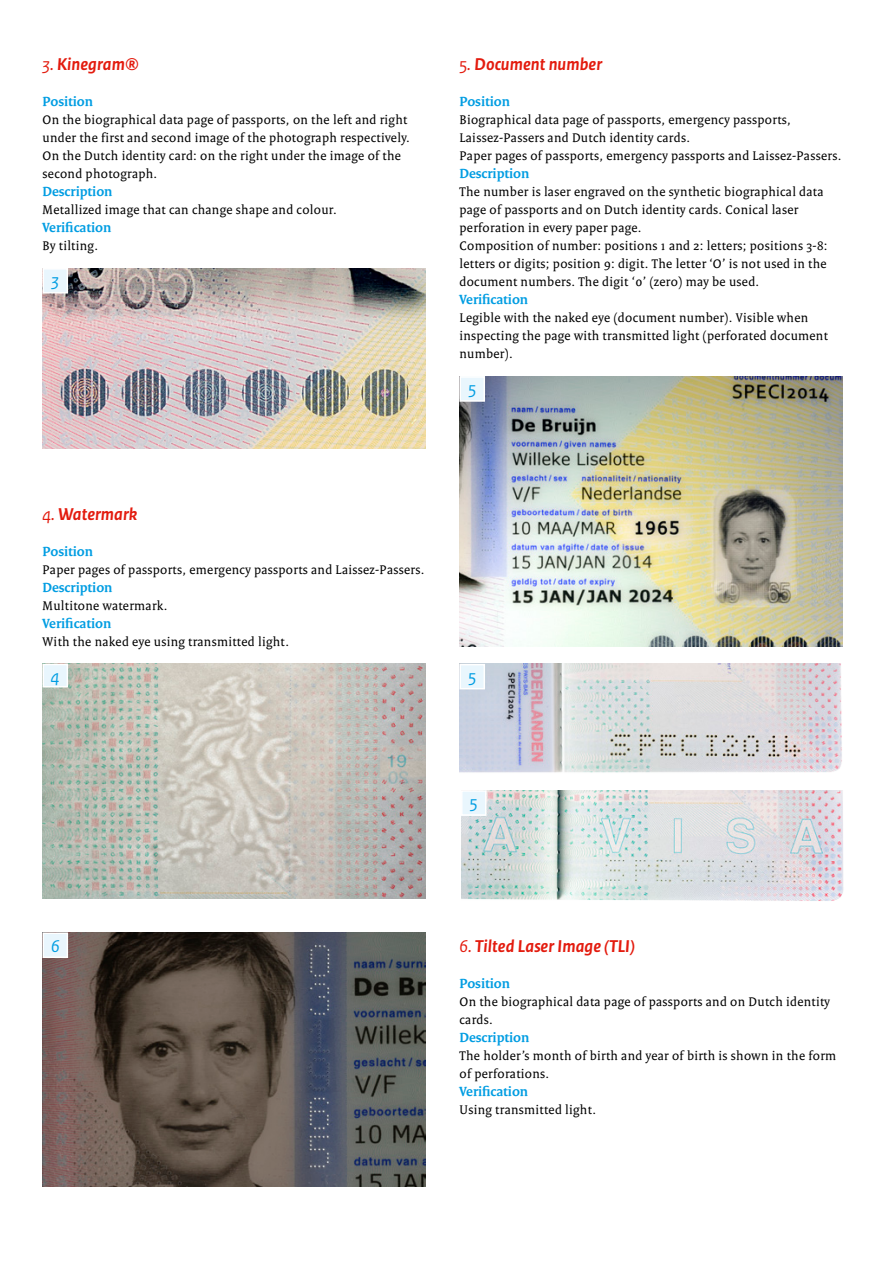
<style>
.page{position:relative;width:885px;height:1263px;background:#fff}
.page>*{position:absolute;margin:0;border:0;box-sizing:border-box;transform-origin:0 0}
.Rood_Tussenkopje_San{font:italic 700 18px "Rijksoverheid Sans Text";letter-spacing:.005em;color:#e31b0e}
.t1{font:italic 18px "Rijksoverheid Sans Text";color:#009de2}
.Blauw_tussenkopje_Se{font:700 14.25px "Rijksoverheid Serif";letter-spacing:-.005em;color:#009de2}
.Platte_Tekst{font:13.5px/18px "Rijksoverheid Serif";letter-spacing:.025em;color:#000}
.s1{font-weight:400}
</style>
<div class="page">
<img style="left:43px;top:268px;width:382px;height:180px">
<img style="left:43px;top:932px;width:382px;height:254px">
<div style="left:43px;top:933px;width:24px;height:24px;background:#e9f6fd"></div>
<div style="left:43px;top:932px;width:25px;height:26px;border:2px solid #fff"></div>
<div style="left:43px;top:269px;width:24px;height:24px;background:#e9f6fd"></div>
<div style="left:43px;top:268px;width:25px;height:26px;border:2px solid #fff"></div>
<img style="left:459px;top:376px;width:383px;height:270px">
<div style="left:460px;top:377px;width:24px;height:24px;background:#e9f6fd"></div>
<div style="left:459px;top:376px;width:26px;height:26px;border:2px solid #fff"></div>
<img style="left:459px;top:664px;width:383px;height:109px">
<img style="left:461px;top:790px;width:383px;height:111px">
<div style="left:460px;top:665px;width:24px;height:24px;background:#e9f6fd"></div>
<div style="left:459px;top:664px;width:26px;height:25px;border:2px solid #fff"></div>
<div style="left:461px;top:791px;width:24px;height:24px;background:#e9f6fd"></div>
<div style="left:461px;top:790px;width:25px;height:26px;border:2px solid #fff"></div>
<img style="left:43px;top:664px;width:382px;height:234px">
<div style="left:43px;top:664px;width:24px;height:23px;background:#e9f6fd"></div>
<div style="left:43px;top:664px;width:25px;height:23px;border:2px solid #fff"></div>
<p class="Rood_Tussenkopje_San" style="left:43px;top:54px;width:98px"><span class="s1">3.</span> Kinegram®</p>
<p class="Blauw_tussenkopje_Se" style="left:43px;top:93px;width:52px">Position</p>
<p class="Platte_Tekst" style="left:43px;top:111px;width:369px">On the biographical data page of passports, on the left and right under the first and second image of the photograph respectively.<br>On the Dutch identity card: on the right under the image of the second photograph.</p>
<p class="Blauw_tussenkopje_Se" style="left:43px;top:183px;width:71px">Description</p>
<p class="Platte_Tekst" style="left:43px;top:201px;width:296px">Metallized image that can change shape and colour.</p>
<p class="Blauw_tussenkopje_Se" style="left:43px;top:219px;width:70px">Verification</p>
<p class="Platte_Tekst" style="left:43px;top:237px;width:57px">By tilting.</p>
<p class="t1" style="left:52px;top:270px;width:9px">3</p>
<p class="Rood_Tussenkopje_San" style="left:459px;top:54px;width:144px"><span class="s1">5.</span> Document number</p>
<p class="Blauw_tussenkopje_Se" style="left:459px;top:93px;width:52px">Position</p>
<p class="Platte_Tekst" style="left:459px;top:111px;width:333px">Biographical data page of passports, emergency passports,<br>Laissez-Passers and Dutch identity cards.</p>
<p class="Platte_Tekst" style="left:459px;top:147px;width:383px">Paper pages of passports, emergency passports and Laissez-Passers.</p>
<p class="Blauw_tussenkopje_Se" style="left:459px;top:165px;width:71px">Description</p>
<p class="Platte_Tekst" style="left:459px;top:183px;width:365px">The number is laser engraved on the synthetic biographical data page of passports and on Dutch identity cards. Conical laser perforation in every paper page.</p>
<p class="Platte_Tekst" style="left:459px;top:237px;width:369px;text-align:justify">Composition of number: positions 1 and 2: letters; positions 3-8: letters or digits; position 9: digit. The letter ‘O’ is not used in the document numbers. The digit ‘0’ (zero) may be used.</p>
<p class="Blauw_tussenkopje_Se" style="left:459px;top:291px;width:70px">Verification</p>
<p class="Platte_Tekst" style="left:459px;top:309px;width:370px">Legible with the naked eye (document number). Visible when inspecting the page with transmitted light (perforated document number).</p>
<p class="t1" style="left:468px;top:378px;width:9px">5</p>
<p class="Rood_Tussenkopje_San" style="left:43px;top:504px;width:96px"><span class="s1">4.</span> Watermark</p>
<p class="Blauw_tussenkopje_Se" style="left:43px;top:543px;width:52px">Position</p>
<p class="Platte_Tekst" style="left:43px;top:561px;width:383px">Paper pages of passports, emergency passports and Laissez-Passers.</p>
<p class="Blauw_tussenkopje_Se" style="left:43px;top:579px;width:71px">Description</p>
<p class="Platte_Tekst" style="left:43px;top:597px;width:126px">Multitone watermark.</p>
<p class="Blauw_tussenkopje_Se" style="left:43px;top:615px;width:70px">Verification</p>
<p class="Platte_Tekst" style="left:43px;top:633px;width:248px">With the naked eye using transmitted light.</p>
<p class="t1" style="left:51px;top:666px;width:10px">4</p>
<p class="t1" style="left:468px;top:666px;width:9px">5</p>
<p class="t1" style="left:470px;top:792px;width:9px">5</p>
<p class="t1" style="left:51px;top:936px;width:10px">6</p>
<p class="Rood_Tussenkopje_San" style="left:459px;top:936px;width:177px"><span class="s1">6.</span> Tilted Laser Image (TLI)</p>
<p class="Blauw_tussenkopje_Se" style="left:459px;top:975px;width:52px">Position</p>
<p class="Platte_Tekst" style="left:459px;top:993px;width:372px">On the biographical data page of passports and on Dutch identity cards.</p>
<p class="Blauw_tussenkopje_Se" style="left:459px;top:1029px;width:71px">Description</p>
<p class="Platte_Tekst" style="left:459px;top:1047px;width:378px">The holder’s month of birth and year of birth is shown in the form of perforations.</p>
<p class="Blauw_tussenkopje_Se" style="left:459px;top:1083px;width:70px">Verification</p>
<p class="Platte_Tekst" style="left:459px;top:1101px;width:138px">Using transmitted light.</p>
</div>
